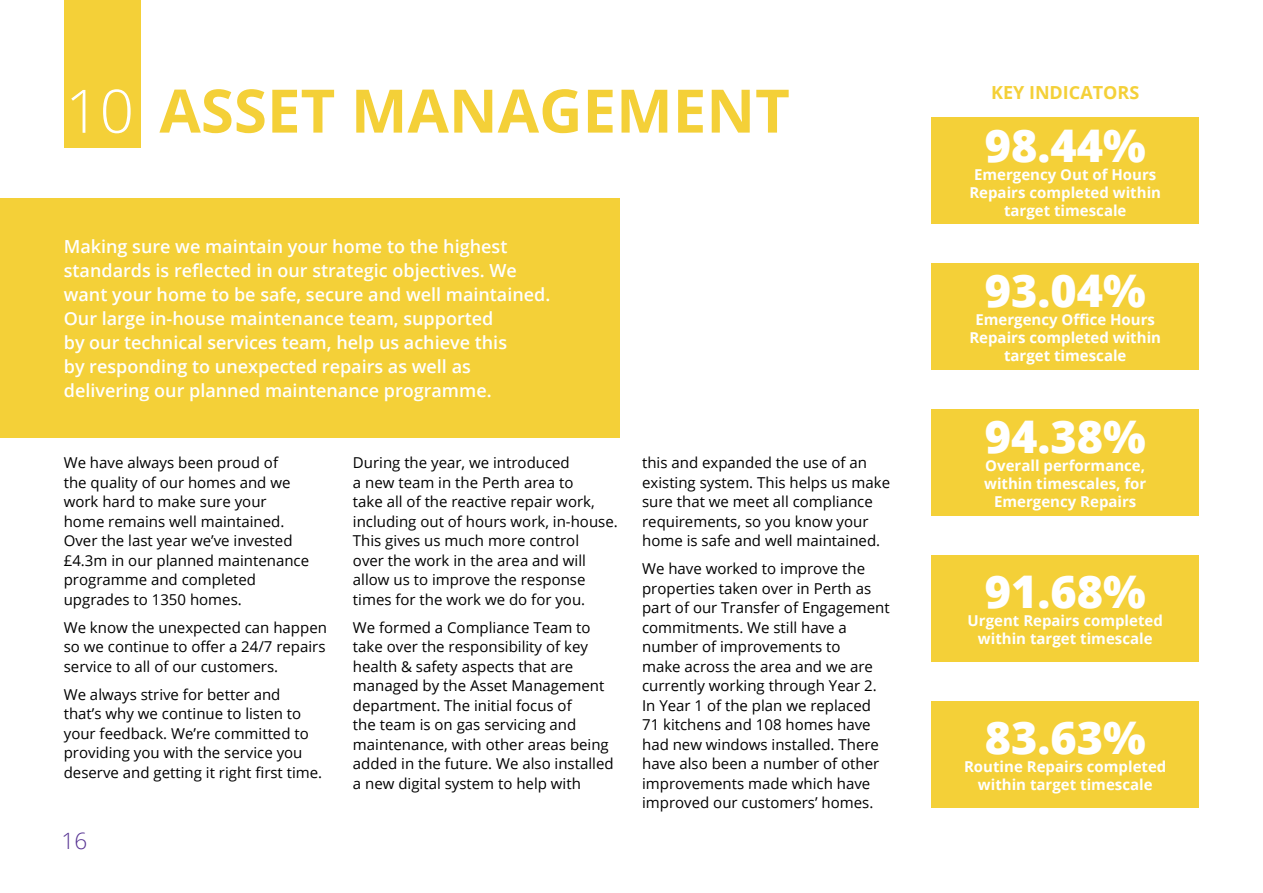
<style>
.page{position:relative;width:1263px;height:893px;background:#fff}
.page>*{position:absolute;margin:0;border:0;box-sizing:border-box;transform-origin:0 0}
.t1{font:700 60px "Open Sans";color:#f4d038}
.t2{font:800 45px "Open Sans";color:#fff}
.t3{font:300 22.5px "Open Sans";color:#573393}
.t4{font:600 18px/24px "Open Sans";color:#fff}
.t5{font:700 18px "Open Sans";color:#f4d038}
.t6{font:15px/19.5px "Open Sans";color:#000}
.t7{font:700 15px/18px "Open Sans";color:#fff;text-align:center}
.s1{font-weight:300;color:#fff}
</style>
<div class="page">
<div style="left:64px;top:0;width:76px;height:148px;background:#f4d038"></div>
<div style="left:0;top:199px;width:620px;height:239px;background:#f4d038"></div>
<div style="left:931px;top:117px;width:268px;height:107px;background:#f4d038"></div>
<div style="left:931px;top:263px;width:268px;height:107px;background:#f4d038"></div>
<div style="left:931px;top:409px;width:268px;height:107px;background:#f4d038"></div>
<div style="left:931px;top:555px;width:268px;height:107px;background:#f4d038"></div>
<div style="left:931px;top:701px;width:268px;height:107px;background:#f4d038"></div>
<h1 class="t1" style="left:65px;top:68px;width:726px"><span class="s1">10</span> ASSET MANAGEMENT</h1>
<p class="t4" style="left:64px;top:234px;width:488px">Making sure we maintain your home to the highest standards is reflected in our strategic objectives. We want your home to be safe, secure and well maintained.<br>Our large in-house maintenance team, supported<br>by our technical services team, help us achieve this<br>by responding to unexpected repairs as well as delivering our planned maintenance programme.</p>
<p class="t6" style="left:64px;top:453px;width:247px">We have always been proud of<br>the quality of our homes and we work hard to make sure your home remains well maintained.<br>Over the last year we’ve invested £4.3m in our planned maintenance programme and completed upgrades to 1350 homes.</p>
<p class="t6" style="left:64px;top:617px;width:265px;text-align:justify">We know the unexpected can happen so we continue to offer a 24/7 repairs service to all of our customers.</p>
<p class="t6" style="left:64px;top:684px;width:260px">We always strive for better and<br>that’s why we continue to listen to your feedback. We’re committed to providing you with the service you deserve and getting it right first time.</p>
<h3 class="t3" style="left:62px;top:825px;width:27px">16</h3>
<p class="t6" style="left:353px;top:453px;width:266px">During the year, we introduced<br>a new team in the Perth area to<br>take all of the reactive repair work, including out of hours work, in-house.<br>This gives us much more control<br>over the work in the area and will allow us to improve the response times for the work we do for you.</p>
<p class="t6" style="left:353px;top:617px;width:262px">We formed a Compliance Team to take over the responsibility of key health &amp; safety aspects that are managed by the Asset Management department. The initial focus of<br>the team is on gas servicing and maintenance, with other areas being added in the future. We also installed a new digital system to help with</p>
<p class="t6" style="left:642px;top:453px;width:249px">this and expanded the use of an existing system. This helps us make sure that we meet all compliance requirements, so you know your home is safe and well maintained.</p>
<p class="t6" style="left:642px;top:559px;width:249px">We have worked to improve the properties taken over in Perth as part of our Transfer of Engagement commitments. We still have a number of improvements to<br>make across the area and we are currently working through Year 2.<br>In Year 1 of the plan we replaced<br>71 kitchens and 108 homes have had new windows installed. There have also been a number of other improvements made which have improved our customers’ homes.</p>
<p class="t5" style="left:991px;top:80px;width:150px">KEY INDICATORS</p>
<h2 class="t2" style="left:985px;top:112px;width:163px">98.44%</h2>
<p class="t7" style="left:969px;top:183px;width:193px">Repairs completed within target timescale</p>
<p class="t7" style="left:974px;top:165px;width:184px">Emergency Out of Hours</p>
<h2 class="t2" style="left:985px;top:256px;width:163px">93.04%</h2>
<p class="t7" style="left:969px;top:310px;width:193px">Emergency Office Hours<br>Repairs completed within target timescale</p>
<h2 class="t2" style="left:985px;top:402px;width:163px">94.38%</h2>
<p class="t7" style="left:984px;top:456px;width:164px">Overall performance, within timescales, for<br>Emergency Repairs</p>
<h2 class="t2" style="left:985px;top:557px;width:163px">91.68%</h2>
<p class="t7" style="left:978px;top:629px;width:176px">within target timescale</p>
<p class="t7" style="left:967px;top:611px;width:197px">Urgent Repairs completed</p>
<h2 class="t2" style="left:985px;top:704px;width:163px">83.63%</h2>
<p class="t7" style="left:978px;top:775px;width:176px">within target timescale</p>
<p class="t7" style="left:964px;top:757px;width:204px">Routine Repairs completed</p>
</div>
